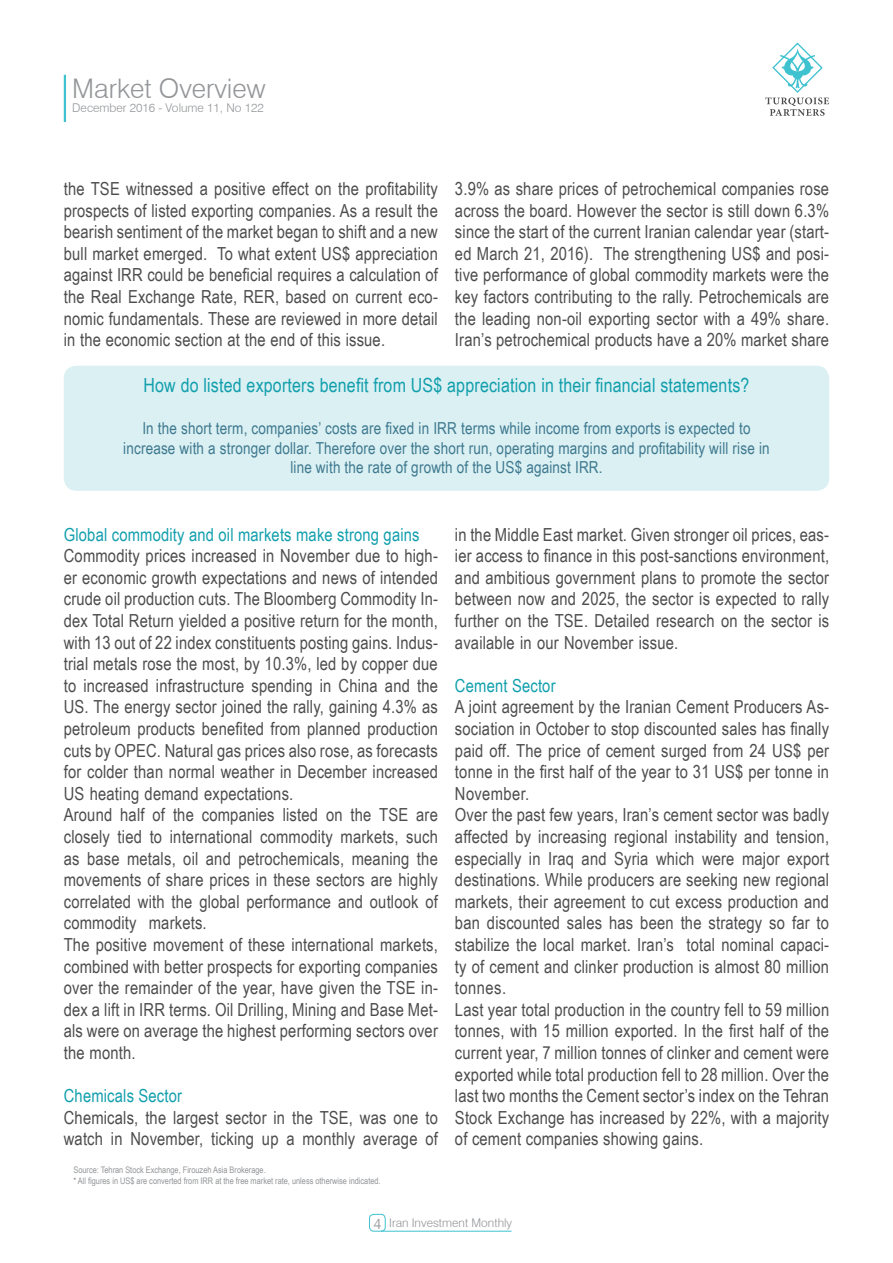
<style>
.page{position:relative;width:893px;height:1263px;background:#fff}
.page>*{position:absolute;margin:0;border:0;box-sizing:border-box;transform-origin:0 0}
.t1{font:300 27px "Swiss 721 BT";color:#939598}
.t2{font:19.5px "Arial Narrow";letter-spacing:.01em;color:#129fad}
.t3{font:18px/21.6px "Arial Narrow";letter-spacing:.01em;color:#4d4d4f}
.t4{font:18px "Arial Narrow";letter-spacing:.01em;color:#129fad}
.t5{font:16.5px/19.8px "Arial Narrow";letter-spacing:.01em;color:#3e7990;text-align:center}
.t6{font:300 15px "Swiss 721 BT";color:#939598}
.t7{font:300 12px "Swiss 721 BT";color:#939598}
.t8{font:9px/10.8px "Arial Narrow";color:#939598}
</style>
<div class="page">
<div style="left:369px;top:1214px;width:16px;height:17px;border:1px solid #3ec2cf;border-radius:4px"></div>
<hr style="left:381px;top:1231px;width:131px;height:1px;background:#3ec2cf">
<hr style="left:64px;top:75px;width:2px;height:47px;background:#3ec2cf">
<svg style="left:765px;top:42px;width:64px;height:74px"></svg>
<div style="left:64px;top:366px;width:765px;height:125px;background:#dbf0f2;border-radius:13px"></div>
<h1 class="t1" style="left:72px;top:72px;width:195px">Market Overview</h1>
<p class="t7" style="left:72px;top:101px;width:193px">December 2016 - Volume 11, No 122</p>
<p class="t3" style="left:64px;top:177px;width:376px;text-align:right">the TSE witnessed a positive effect on the profitability prospects of listed exporting companies. As a result the bearish sentiment of the market began to shift and a new To what extent US$ appreciation</p>
<p class="t3" style="left:64px;top:242px;width:376px">bull market emerged.<br>against IRR could be beneficial requires a calculation of</p>
<p class="t3" style="left:64px;top:307px;width:376px">nomic fundamentals. These are reviewed in more detail</p>
<p class="t3" style="left:64px;top:285px;width:376px">the Real Exchange Rate, RER, based on current eco-</p>
<p class="t3" style="left:64px;top:328px;width:323px">in the economic section at the end of this issue.</p>
<p class="t3" style="left:455px;top:177px;width:376px">3.9% as share prices of petrochemical companies rose across the board. However the sector is still down 6.3%</p>
<p class="t3" style="left:455px;top:220px;width:376px">since the start of the current Iranian calendar year (start-</p>
<p class="t3" style="left:455px;top:242px;width:140px">ed March 21, 2016 .)</p>
<p class="t3" style="left:603px;top:242px;width:227px">The strengthening US$ and posi-</p>
<p class="t3" style="left:455px;top:263px;width:376px">tive performance of global commodity markets were the</p>
<p class="t3" style="left:455px;top:285px;width:376px;text-align:justify">key factors contributing to the rally. Petrochemicals are the leading non-oil exporting sector with a 49% share.<br>Iran s’ petrochemical products have a 20% market share</p>
<p class="t2" style="left:143px;top:371px;width:607px">How do listed exporters benefit from US$ appreciation in their financial statements?</p>
<p class="t5" style="left:123px;top:417px;width:648px">In the short term, companies’ costs are fixed in IRR terms while income from exports is expected to increase with a stronger dollar. Therefore over the short run, operating margins and profitability will rise in line with the rate of growth of the US$ against IRR.</p>
<p class="t4" style="left:64px;top:521px;width:357px">Global commodity and oil markets make strong gains</p>
<p class="t3" style="left:64px;top:566px;width:376px">er economic growth expectations and news of intended</p>
<p class="t3" style="left:64px;top:544px;width:376px">Commodity prices increased in November due to high-</p>
<p class="t3" style="left:64px;top:587px;width:376px">crude oil production cuts. The Bloomberg Commodity In-</p>
<p class="t3" style="left:64px;top:609px;width:376px">dex Total Return yielded a positive return for the month,</p>
<p class="t3" style="left:64px;top:631px;width:376px">with 13 out of 22 index constituents posting gains. Indus-</p>
<p class="t3" style="left:64px;top:674px;width:376px">to increased infrastructure spending in China and the</p>
<p class="t3" style="left:64px;top:695px;width:376px">US. The energy sector joined the rally, gaining 4.3% as</p>
<p class="t3" style="left:64px;top:717px;width:376px">petroleum products benefited from planned production</p>
<p class="t3" style="left:64px;top:739px;width:376px">cuts by OPEC. Natural gas prices also rose, as forecasts</p>
<p class="t3" style="left:64px;top:760px;width:376px">for colder than normal weather in December increased</p>
<p class="t3" style="left:64px;top:782px;width:231px">US heating demand expectations.</p>
<p class="t3" style="left:64px;top:803px;width:376px">Around half of the companies listed on the TSE are</p>
<p class="t3" style="left:64px;top:825px;width:376px">closely tied to international commodity markets, such</p>
<p class="t3" style="left:64px;top:847px;width:376px">as base metals, oil and petrochemicals, meaning the</p>
<p class="t3" style="left:64px;top:868px;width:376px">movements of share prices in these sectors are highly</p>
<p class="t3" style="left:64px;top:890px;width:376px">correlated with the global performance and outlook of</p>
<p class="t3" style="left:149px;top:911px;width:59px">markets.</p>
<p class="t3" style="left:64px;top:652px;width:376px">trial metals rose the most, by 10.3%, led by copper due</p>
<p class="t3" style="left:64px;top:911px;width:376px">commodity<br>The positive movement of these international markets, combined with better prospects for exporting companies</p>
<p class="t3" style="left:64px;top:976px;width:376px">over the remainder of the year, have given the TSE in-</p>
<p class="t3" style="left:64px;top:998px;width:376px">dex a lift in IRR terms. Oil Drilling, Mining and Base Met-</p>
<p class="t3" style="left:64px;top:1019px;width:376px">als were on average the highest performing sectors over</p>
<p class="t3" style="left:64px;top:1041px;width:73px">the month.</p>
<p class="t4" style="left:64px;top:1083px;width:120px">Chemicals Sector</p>
<p class="t3" style="left:64px;top:1106px;width:376px">Chemicals, the largest sector in the TSE, was one to watch in November, ticking up a monthly average of</p>
<p class="t8" style="left:73px;top:1164px;width:309px">Source: Tehran Stock Exchange, Firouzeh Asia Brokerage.<br>* All figures in US$ are converted from IRR at the free market rate, unless otherwise indicated.</p>
<p class="t3" style="left:455px;top:523px;width:376px">in the Middle East market. Given stronger oil prices, eas-</p>
<p class="t3" style="left:455px;top:566px;width:376px;text-align:justify">and ambitious government plans to promote the sector between now and 2025, the sector is expected to rally further on the TSE. Detailed research on the sector is available in our November issue.</p>
<p class="t4" style="left:455px;top:672px;width:102px">Cement Sector</p>
<p class="t3" style="left:455px;top:717px;width:376px">sociation in October to stop discounted sales has finally</p>
<p class="t3" style="left:455px;top:544px;width:376px">ier access to finance in this post-sanctions environment,</p>
<p class="t3" style="left:455px;top:695px;width:376px">A joint agreement by the Iranian Cement Producers As-</p>
<p class="t3" style="left:455px;top:739px;width:376px">paid off. The price of cement surged from 24 US$ per tonne in the first half of the year to 31 US$ per tonne in November.<br>Over the past few years, Iran s’ cement sector was badly affected by increasing regional instability and tension, especially in Iraq and Syria which were major export destinations. While producers are seeking new regional markets, their agreement to cut excess production and ban discounted sales has been the strategy so far to</p>
<p class="t3" style="left:455px;top:955px;width:376px">ty of cement and clinker production is almost 80 million</p>
<p class="t3" style="left:455px;top:933px;width:221px">stabilize the local market. Iran s’</p>
<p class="t3" style="left:455px;top:976px;width:376px">tonnes.<br>Last year total production in the country fell to 59 million tonnes, with 15 million exported In. the first half of the current year 7, million tonnes of clinker and cement were exported while total production fell to 28 million. Over the last two months the Cement sector s’ index on the Tehran Stock Exchange has increased by 22%, with a majority of cement companies showing gains.</p>
<p class="t3" style="left:686px;top:933px;width:144px">total nominal capaci-</p>
<p class="t6" style="left:373px;top:1214px;width:9px">4</p>
<p class="t7" style="left:389px;top:1216px;width:125px">Iran Investment Monthly</p>
</div>
